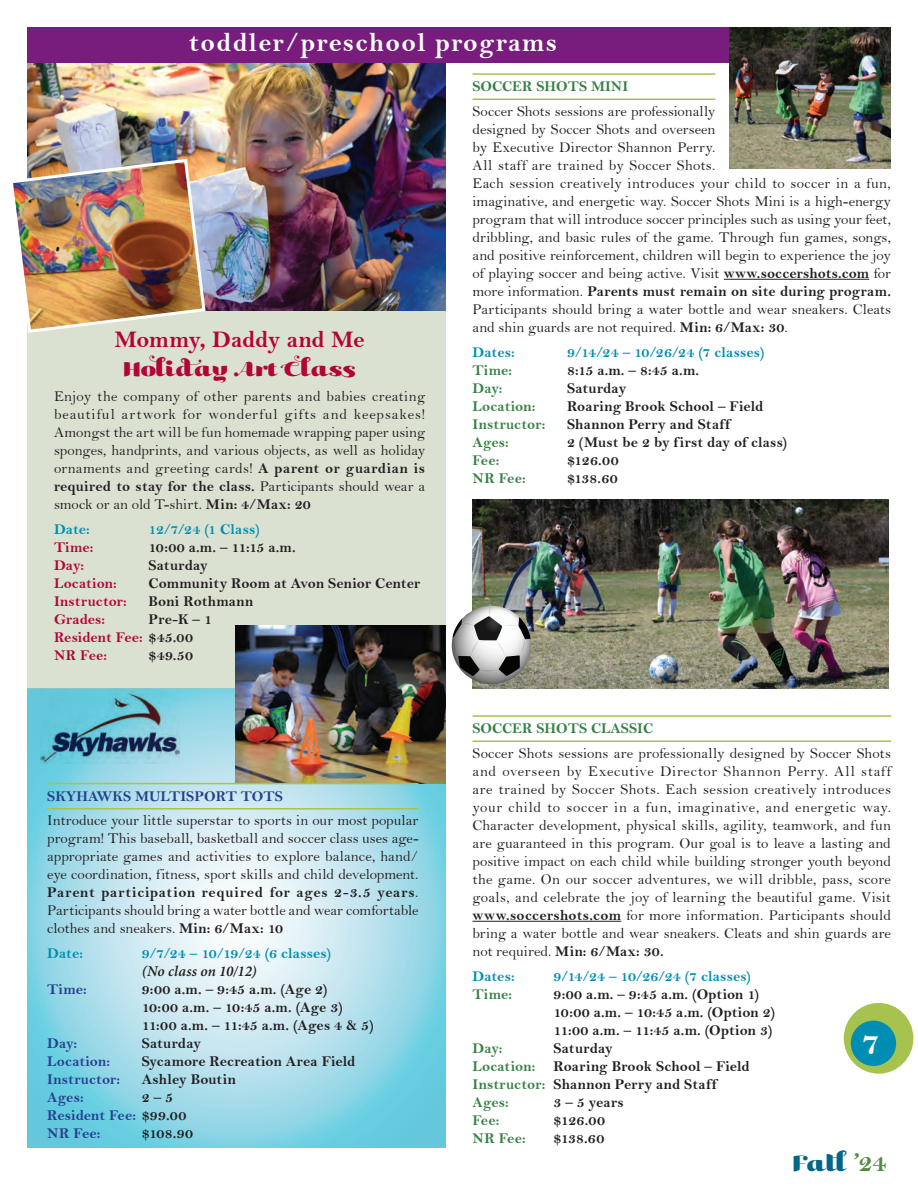
<style>
.page{position:relative;width:918px;height:1188px;background:#fff}
.page>*{position:absolute;margin:0;border:0;box-sizing:border-box;transform-origin:0 0}
.t1{font:34.35px "Bell MT Bold";color:#fff}
.t2{font:27px "Bell MT Bold";letter-spacing:.05em;color:#fff}
.t3{font:25.95px "Kari Display Pro";color:#016788}
.t4{font:24px "Bell MT Bold";letter-spacing:-.01em;color:#b30437}
.t5{font:24px "Kari Display Pro";letter-spacing:.015em;color:#b30437}
.t6{font:15px/18px "Bell";color:#231f20}
.t7{font:15px/18px "Bell MT Bold";letter-spacing:.01em;color:#231f20}
.t8{font:15px "Bell MT Bold";letter-spacing:.01em;color:#008db3}
.t9{font:15px "Bell MT Bold";color:#358144}
.t10{font:15px/18px "Bell MT Bold";color:#253f8e}
.t11{font:15px/18px "Bell MT Bold";letter-spacing:.005em;color:#b30437}
.t12{font:15px "Bell MT Bold";letter-spacing:.05em;color:#231f20}
.t13{font:italic 600 15px "Minion Pro";letter-spacing:.01em;color:#231f20}
.s1{font-family:"Bell MT Bold"}
.s2{font-family:"Bell"}
.s3{color:#231f20}
.s4{color:#008db3}
.s5{color:#358144}
.s6{font-family:"Bell MT Bold";font-size:26.55px;color:#558c44}
</style>
<div class="page">
<img style="left:472px;top:500px;width:416px;height:188px">
<svg style="left:27px;top:688px;width:419px;height:460px;background:#acdfeb"></svg>
<div style="left:27px;top:54px;width:419px;height:634px;background:#dae1d1"></div>
<hr style="left:472px;top:73px;width:244px;height:2px;background:#a7c34f">
<hr style="left:472px;top:99px;width:244px;height:1px;background:#a7c34f">
<hr style="left:724px;top:279px;width:145px;height:1px;background:#231f20">
<div style="left:844px;top:1003px;width:69px;height:71px;background:#a7c34f;border-radius:50%"></div>
<div style="left:851px;top:1021px;width:45px;height:45px;background:#008db3;border-radius:50%"></div>
<div style="left:27px;top:27px;width:864px;height:36px;background:#781d7d"></div>
<img style="left:27px;top:63px;width:419px;height:247px">
<img style="left:13px;top:157px;width:194px;height:176px">
<img style="left:40px;top:688px;width:139px;height:75px">
<img style="left:729px;top:27px;width:162px;height:141px">
<svg style="left:452px;top:606px;width:79px;height:78px"></svg>
<img style="left:235px;top:626px;width:211px;height:157px">
<hr style="left:472px;top:715px;width:419px;height:2px;background:#a7c34f">
<hr style="left:472px;top:741px;width:419px;height:1px;background:#a7c34f">
<hr style="left:472px;top:921px;width:149px;height:1px;background:#231f20">
<hr style="left:47px;top:783px;width:371px;height:1px;background:#a7c34f">
<hr style="left:47px;top:808px;width:371px;height:2px;background:#a7c34f">
<h2 class="t2" style="left:189px;top:26px;width:370px">toddler/preschool programs</h2>
<h3 class="t4" style="left:114px;top:326px;width:252px">Mommy, Daddy and Me</h3>
<h3 class="t5" style="left:123px;top:353px;width:234px">Holiday Art Class</h3>
<p class="t6" style="left:54px;top:387px;width:373px;text-align:justify">Enjoy the company of other parents and babies creating beautiful artwork for wonderful gifts and keepsakes!<br>Amongst the art will be fun homemade wrapping paper using sponges, handprints, and various objects, as well as holiday ornaments and greeting cards! <span class="s1">A parent or guardian is</span></p>
<p class="t7" style="left:54px;top:477px;width:373px">required to stay for the class. <span class="s2">Participants should wear a</span></p>
<p class="t6" style="left:54px;top:495px;width:258px">smock or an old T-shirt. <span class="s1">Min: 4/Max: 20</span></p>
<p class="t8" style="left:54px;top:520px;width:37px">Date:</p>
<p class="t8" style="left:148px;top:520px;width:113px">12/7/24 (1 Class)</p>
<p class="t11" style="left:54px;top:538px;width:41px">Time:</p>
<p class="t7" style="left:148px;top:538px;width:149px">10:00 a.m. – 11:15 a.m.</p>
<p class="t11" style="left:54px;top:556px;width:31px">Day:</p>
<p class="t7" style="left:148px;top:556px;width:61px">Saturday</p>
<p class="t11" style="left:54px;top:574px;width:64px">Location:</p>
<p class="t7" style="left:148px;top:574px;width:273px">Community Room at Avon Senior Center</p>
<p class="t11" style="left:54px;top:592px;width:74px">Instructor:</p>
<p class="t7" style="left:148px;top:592px;width:106px">Boni Rothmann</p>
<p class="t11" style="left:54px;top:610px;width:53px">Grades:</p>
<p class="t11" style="left:54px;top:610px;width:160px;text-indent:94px"><span class="s3">Pre-K – 1<br></span>Resident Fee: <span class="s3">$45.00<br></span>NR Fee:</p>
<p class="t7" style="left:148px;top:646px;width:46px">$49.50</p>
<p class="t10" style="left:47px;top:787px;width:237px">SKYHAWKS MULTISPORT TOTS</p>
<p class="t6" style="left:47px;top:811px;width:373px;text-align:justify">Introduce your little superstar to sports in our most popular program! This baseball, basketball and soccer class uses age&shy;appropriate games and activities to explore balance, hand/ eye coordination, fitness, sport skills and child development.</p>
<p class="t12" style="left:47px;top:884px;width:373px">Parent participation required for ages 2-3.5 years<span class="s2">.</span></p>
<p class="t6" style="left:47px;top:901px;width:373px">Participants should bring a water bottle and wear comfortable clothes and sneakers. <span class="s1">Min: 6/Max: 10</span></p>
<p class="t8" style="left:47px;top:944px;width:37px">Date:</p>
<p class="t8" style="left:142px;top:944px;width:191px">9/7/24 – 10/19/24 (6 classes)</p>
<p class="t13" style="left:142px;top:961px;width:116px">(No class on 10/12)</p>
<p class="t10" style="left:47px;top:980px;width:41px">Time:</p>
<p class="t7" style="left:142px;top:980px;width:234px">9:00 a.m. – 9:45 a.m. (Age 2)<br>10:00 a.m. – 10:45 a.m. (Age 3)<br>11:00 a.m. – 11:45 a.m. (Ages 4 &amp; 5)</p>
<p class="t10" style="left:47px;top:1034px;width:31px">Day:</p>
<p class="t7" style="left:142px;top:1034px;width:61px">Saturday</p>
<p class="t10" style="left:47px;top:1052px;width:64px">Location:</p>
<p class="t7" style="left:142px;top:1052px;width:215px">Sycamore Recreation Area Field</p>
<p class="t10" style="left:47px;top:1070px;width:74px">Instructor:</p>
<p class="t7" style="left:142px;top:1070px;width:96px">Ashley Boutin</p>
<p class="t10" style="left:47px;top:1088px;width:38px">Ages:</p>
<p class="t10" style="left:47px;top:1088px;width:141px;text-indent:94px"><span class="s3">2 – 5<br></span>Resident Fee: <span class="s3">$99.00<br></span>NR Fee:</p>
<p class="t7" style="left:142px;top:1124px;width:53px">$108.90</p>
<p class="t9" style="left:472px;top:77px;width:157px">SOCCER SHOTS MINI</p>
<p class="t6" style="left:472px;top:102px;width:420px">Soccer Shots sessions are professionally<br>designed by Soccer Shots and overseen<br>by Executive Director Shannon Perry.<br>All staff are trained by Soccer Shots.<br>Each session creatively introduces your child to soccer in a fun, imaginative, and energetic way. Soccer Shots Mini is a high-energy program that will introduce soccer principles such as using your feet, dribbling, and basic rules of the game. Through fun games, songs, and positive reinforcement, children will begin to experience the joy of playing soccer and being active. Visit <span class="s1">www.soccershots.com</span> for</p>
<p class="t7" style="left:473px;top:282px;width:420px"><span class="s2">more information.</span> Parents must remain on site during program.</p>
<p class="t6" style="left:473px;top:300px;width:420px">Participants should bring a water bottle and wear sneakers. Cleats and shin guards are not required. <span class="s1">Min: 6/Max: 30</span>.</p>
<p class="t8" style="left:473px;top:343px;width:44px">Dates:</p>
<p class="t8" style="left:567px;top:343px;width:199px">9/14/24 – 10/26/24 (7 classes)</p>
<p class="t9" style="left:473px;top:361px;width:41px">Time:</p>
<p class="t7" style="left:567px;top:361px;width:134px">8:15 a.m. – 8:45 a.m.</p>
<p class="t9" style="left:473px;top:379px;width:31px">Day:</p>
<p class="t7" style="left:567px;top:379px;width:61px">Saturday</p>
<p class="t9" style="left:473px;top:397px;width:64px">Location:</p>
<p class="t7" style="left:567px;top:397px;width:198px">Roaring Brook School – Field</p>
<p class="t9" style="left:473px;top:415px;width:74px">Instructor:</p>
<p class="t7" style="left:567px;top:415px;width:165px">Shannon Perry and Staff</p>
<p class="t9" style="left:473px;top:433px;width:38px">Ages:</p>
<p class="t7" style="left:567px;top:433px;width:222px">2 (Must be 2 by first day of class)</p>
<p class="t9" style="left:473px;top:451px;width:28px">Fee:</p>
<p class="t7" style="left:567px;top:451px;width:53px">$126.00</p>
<p class="t9" style="left:473px;top:469px;width:55px">NR Fee:</p>
<p class="t7" style="left:567px;top:469px;width:52px">$138.60</p>
<p class="t9" style="left:472px;top:719px;width:182px">SOCCER SHOTS CLASSIC</p>
<p class="t6" style="left:472px;top:744px;width:420px;text-align:justify">Soccer Shots sessions are professionally designed by Soccer Shots and overseen by Executive Director Shannon Perry. All staff are trained by Soccer Shots. Each session creatively introduces your child to soccer in a fun, imaginative, and energetic way.<br>Character development, physical skills, agility, teamwork, and fun are guaranteed in this program. Our goal is to leave a lasting and positive impact on each child while building stronger youth beyond the game. On our soccer adventures, we will dribble, pass, score goals, and celebrate the joy of learning the beautiful game. Visit <span class="s1">www.soccershots.com</span> for more information. Participants should bring a water bottle and wear sneakers. Cleats and shin guards are</p>
<p class="t7" style="left:472px;top:939px;width:193px;line-height:24.8px"><span class="s2">not required.</span> Min: 6/Max: 30.<br><span class="s4">Dates:</span></p>
<p class="t8" style="left:554px;top:967px;width:199px">9/14/24 – 10/26/24 (7 classes)</p>
<p class="t9" style="left:472px;top:985px;width:41px">Time:</p>
<p class="t7" style="left:554px;top:985px;width:223px">9:00 a.m. – 9:45 a.m. (Option 1)<br>10:00 a.m. – 10:45 a.m. (Option 2)<br>11:00 a.m. – 11:45 a.m. (Option 3)</p>
<p class="t9" style="left:472px;top:1039px;width:31px">Day:</p>
<p class="t7" style="left:472px;top:1039px;width:279px;text-indent:81px">Saturday<br><span class="s5">Location:</span> Roaring Brook School – Field<br><span class="s5">Instructor:</span> Shannon Perry and Staff<br><span class="s5">Ages:</span></p>
<p class="t7" style="left:554px;top:1093px;width:72px">3 – 5 years</p>
<p class="t9" style="left:472px;top:1111px;width:28px">Fee:</p>
<p class="t7" style="left:554px;top:1111px;width:53px">$126.00</p>
<p class="t9" style="left:472px;top:1129px;width:55px">NR Fee:</p>
<p class="t7" style="left:554px;top:1129px;width:52px">$138.60</p>
<h1 class="t1" style="left:862px;top:1023px;width:20px">7</h1>
<h3 class="t3" style="left:793px;top:1146px;width:96px">Fall <span class="s6">’24</span></h3>
</div>
